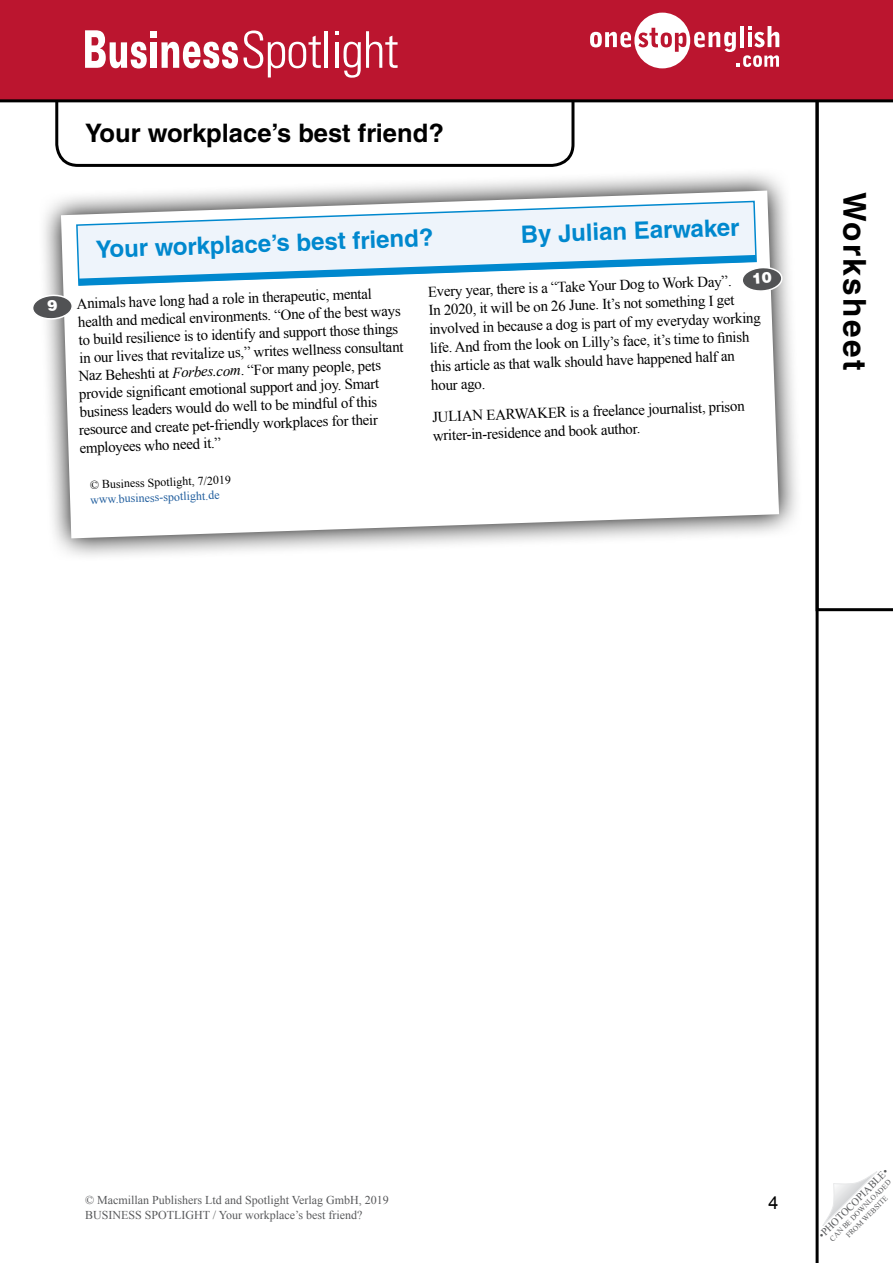
<style>
.page{position:relative;width:893px;height:1263px;background:#fff}
.page>*{position:absolute;margin:0;border:0;box-sizing:border-box;transform-origin:0 0}
.t1{font:700 31.5px "Helvetica LT Std";letter-spacing:.08em;color:#000}
.TN_-_Lesson_title{font:700 25.5px "Helvetica LT Std";color:#000}
.Article_-_Header{font:700 24px "Helvetica LT Std";color:#0088ce}
.t2{font:18px "Arial";color:#000}
.Article_-_Body_text{font:15px/18px "Times New Roman";color:#000}
.t3{font:12px/14.4px "Times New Roman";color:#58595b}
.Article_-_copyright{font:12px "Times New Roman";color:#000}
.Article_-_hyperlink{font:12px "Times New Roman";color:#215e9e}
.t4{font:10.5px "Times New Roman";color:#58595b}
.t5{font:7.5px/9px "Times New Roman";color:#58595b;text-align:center}
.s1{font-style:italic}
</style>
<div class="page">
<svg style="left:822px;top:1171px;width:55px;height:55px"></svg>
<svg style="left:819px;top:102px;width:74px;height:509px"></svg>
<hr style="left:816px;top:99px;width:3px;height:1164px;background:#000">
<svg style="left:55px;top:102px;width:519px;height:65px"></svg>
<div style="left:0;top:0;width:893px;height:101px;background:#bb152f"></div>
<hr style="left:0;top:99px;width:893px;height:3px;background:#000">
<svg style="left:590px;top:13px;width:189px;height:55px"></svg>
<svg style="left:85px;top:30px;width:62px;height:39px"></svg>
<div style="left:150px;top:31px;width:7px;height:7px;background:#fff"></div>
<div style="left:151px;top:42px;width:6px;height:26px;background:#fff"></div>
<svg style="left:161px;top:31px;width:160px;height:46px"></svg>
<hr style="left:325px;top:31px;width:3px;height:37px;background:#fff">
<svg style="left:335px;top:31px;width:63px;height:47px"></svg>
<svg style="left:44px;top:173px;width:753px;height:383px"></svg>
<svg style="left:61px;top:191px;width:718px;height:347px"></svg>
<svg style="left:75px;top:200px;width:683px;height:87px"></svg>
<svg style="left:33px;top:295px;width:40px;height:25px"></svg>
<svg style="left:79px;top:255px;width:704px;height:38px"></svg>
<p class="TN_-_Lesson_title" style="left:85px;top:118px;width:360px">Your workplace’s best friend?</p>
<p class="Article_-_Header" style="left:95px;top:235px;width:339px;rotate:-2deg">Your workplace’s best friend?</p>
<p class="Article_-_Header" style="left:520px;top:220px;width:220px;rotate:-2deg">By Julian Earwaker</p>
<p class="Article_-_Body_text" style="left:74px;top:295px;width:329px;rotate:-2deg">Animals have long had a role in therapeutic, mental health and medical environments. “One of the best ways to build resilience is to identify and support those things in our lives that revitalize us,” writes wellness consultant Naz Beheshti at <span class="s1">Forbes.com</span>. “For many people, pets provide signifi cant emotional support and joy. Smart business leaders would do well to be mindful of this resource and create pet-friendly workplaces for their employees who need it.”</p>
<p class="Article_-_copyright" style="left:90px;top:476px;width:143px;rotate:-2deg">© Business Spotlight, 7/2019</p>
<p class="Article_-_hyperlink" style="left:90px;top:491px;width:131px;rotate:-2deg">www.business-spotlight.de</p>
<p class="Article_-_Body_text" style="left:427px;top:282px;width:333px;line-height:18.8px;rotate:-2deg">Every year, there is a “Take Your Dog to Work Day”.<br>In 2020, it will be on 26 June. It’s not something I get involved in because a dog is part of my everyday working life. And from the look on Lilly’s face, it’s time to fi nish this article as that walk should have happened half an hour ago.</p>
<p class="Article_-_Body_text" style="left:432px;top:407px;width:314px;line-height:18.8px;rotate:-2deg">JULIAN EARWAKER is a freelance journalist, prison writer-in-residence and book author.</p>
<h1 class="t1" style="left:874px;top:192px;width:180px;rotate:90deg">Worksheet</h1>
<p class="t3" style="left:85px;top:1193px;width:305px">© Macmillan Publishers Ltd and Spotlight Verlag GmbH, 2019<br>BUSINESS SPOTLIGHT / Your workplace’s best friend?</p>
<p class="t2" style="left:769px;top:1191px;width:12px">4</p>
<p class="t4" style="left:815px;top:1231px;width:95px;rotate:-45deg">•PHOTOCOPIABLE•</p>
<p class="t5" style="left:828px;top:1236px;width:85px;rotate:-45deg">CAN BE DOWNLOADED<br>FROM WEBSITE</p>
</div>
